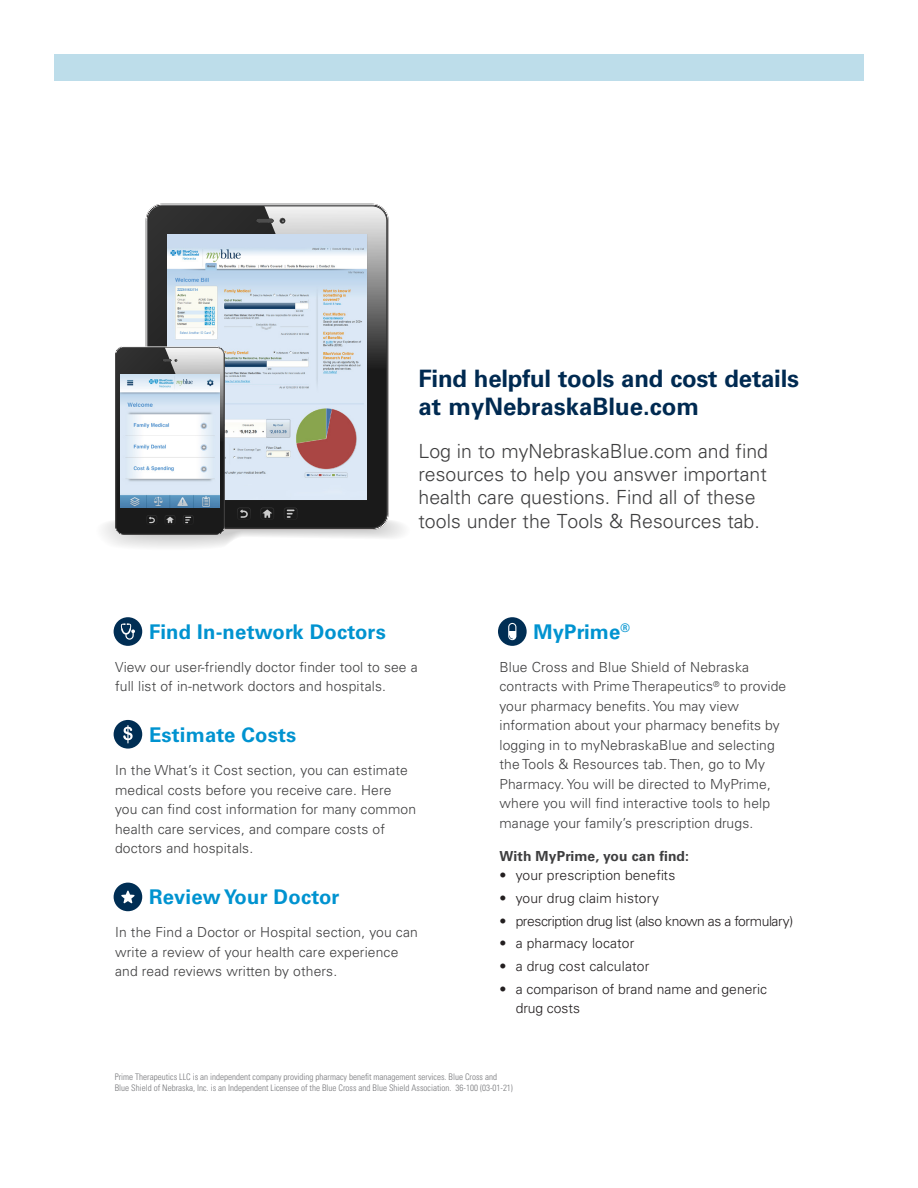
<style>
.page{position:relative;width:918px;height:1188px;background:#fff}
.page>*{position:absolute;margin:0;border:0;box-sizing:border-box;transform-origin:0 0}
.t1{font:700 24px/28.8px "Univers LT Std";letter-spacing:-.01em;color:#002a51}
.t2{font:700 20.25px "Univers LT Std";letter-spacing:.01em;color:#0093d0}
.t3{font:300 19.5px/23.4px "Univers LT Std";color:#3e3e3f}
.t4{font:300 13.8px/19.5px "Univers LT Std";letter-spacing:.01em;color:#3e3e3f}
.t5{font:300 13.8px/19.5px "Univers LT Std";color:#231f20}
.t6{font:300 13.8px "Univers LT Std";letter-spacing:-.03em;color:#231f20}
.t7{font:700 13.8px "Univers LT Std";letter-spacing:.01em;color:#3e3e3f}
.t8{font:300 condensed 9px/10.8px "Univers LT Std";color:#757679}
</style>
<div class="page">
<div style="left:114px;top:720px;width:28px;height:29px;background:#002e54;border-radius:50%"></div>
<svg style="left:123px;top:725px;width:10px;height:18px"></svg>
<div style="left:114px;top:617px;width:28px;height:29px;background:#002e54;border-radius:50%"></div>
<svg style="left:121px;top:623px;width:14px;height:17px"></svg>
<div style="left:114px;top:883px;width:28px;height:28px;background:#002e54;border-radius:50%"></div>
<svg style="left:121px;top:890px;width:14px;height:14px"></svg>
<div style="left:498px;top:617px;width:29px;height:29px;background:#002e54;border-radius:50%"></div>
<svg style="left:508px;top:623px;width:8px;height:17px"></svg>
<div style="left:54px;top:54px;width:810px;height:27px;background:#bdddea"></div>
<svg style="left:148px;top:206px;width:238px;height:140px;background:#737373"></svg>
<svg style="left:256px;top:219px;width:18px;height:4px"></svg>
<svg style="left:280px;top:218px;width:5px;height:6px"></svg>
<img style="left:168px;top:234px;width:199px;height:112px">
<svg style="left:103px;top:346px;width:301px;height:202px"></svg>
<img style="left:120px;top:374px;width:100px;height:133px">
<p class="t1" style="left:418px;top:364px;width:382px">Find helpful tools and cost details at myNebraskaBlue.com</p>
<p class="t3" style="left:418px;top:439px;width:351px">Log in to myNebraskaBlue.com and find resources to help you answer important health care questions. Find all of these tools under the Tools &amp; Resources tab.</p>
<p class="t2" style="left:149px;top:620px;width:238px">Find In-network Doctors</p>
<p class="t4" style="left:115px;top:657px;width:304px">View our user-friendly doctor finder tool to see a full list of in-network doctors and hospitals.</p>
<p class="t2" style="left:149px;top:723px;width:149px">Estimate Costs</p>
<p class="t4" style="left:115px;top:761px;width:302px">In the What’s it Cost section, you can estimate medical costs before you receive care. Here you can find cost information for many common health care services, and compare costs of doctors and hospitals.</p>
<p class="t2" style="left:149px;top:885px;width:192px">Review Your Doctor</p>
<p class="t4" style="left:115px;top:923px;width:304px">In the Find a Doctor or Hospital section, you can write a review of your health care experience and read reviews written by others.</p>
<p class="t2" style="left:533px;top:620px;width:98px">MyPrime<sup>®</sup></p>
<p class="t4" style="left:500px;top:657px;width:288px">Blue Cross and Blue Shield of Nebraska contracts with Prime Therapeutics<sup>®</sup> to provide your pharmacy benefits. You may view information about your pharmacy benefits by logging in to myNebraskaBlue and selecting the Tools &amp; Resources tab. Then, go to My Pharmacy. You will be directed to MyPrime, where you will find interactive tools to help manage your family’s prescription drugs.</p>
<p class="t7" style="left:500px;top:848px;width:191px">With MyPrime, you can find:</p>
<p class="t5" style="left:500px;top:866px;width:177px">• your prescription benefits</p>
<p class="t5" style="left:500px;top:888px;width:161px">• your drug claim history</p>
<p class="t6" style="left:500px;top:912px;width:295px">• prescription drug list (also known as a formulary)</p>
<p class="t5" style="left:500px;top:934px;width:136px">• a pharmacy locator</p>
<p class="t5" style="left:500px;top:956px;width:151px">• a drug cost calculator</p>
<p class="t5" style="left:516px;top:979px;width:253px;text-indent:-16px">• a comparison of brand name and generic drug costs</p>
<p class="t8" style="left:115px;top:1071px;width:400px">Prime Therapeutics LLC is an independent company providing pharmacy benefit management services. Blue Cross and<br>Blue Shield of Nebraska, Inc. is an Independent Licensee of the Blue Cross and Blue Shield Association. 36-100 (03-01-21)</p>
</div>
